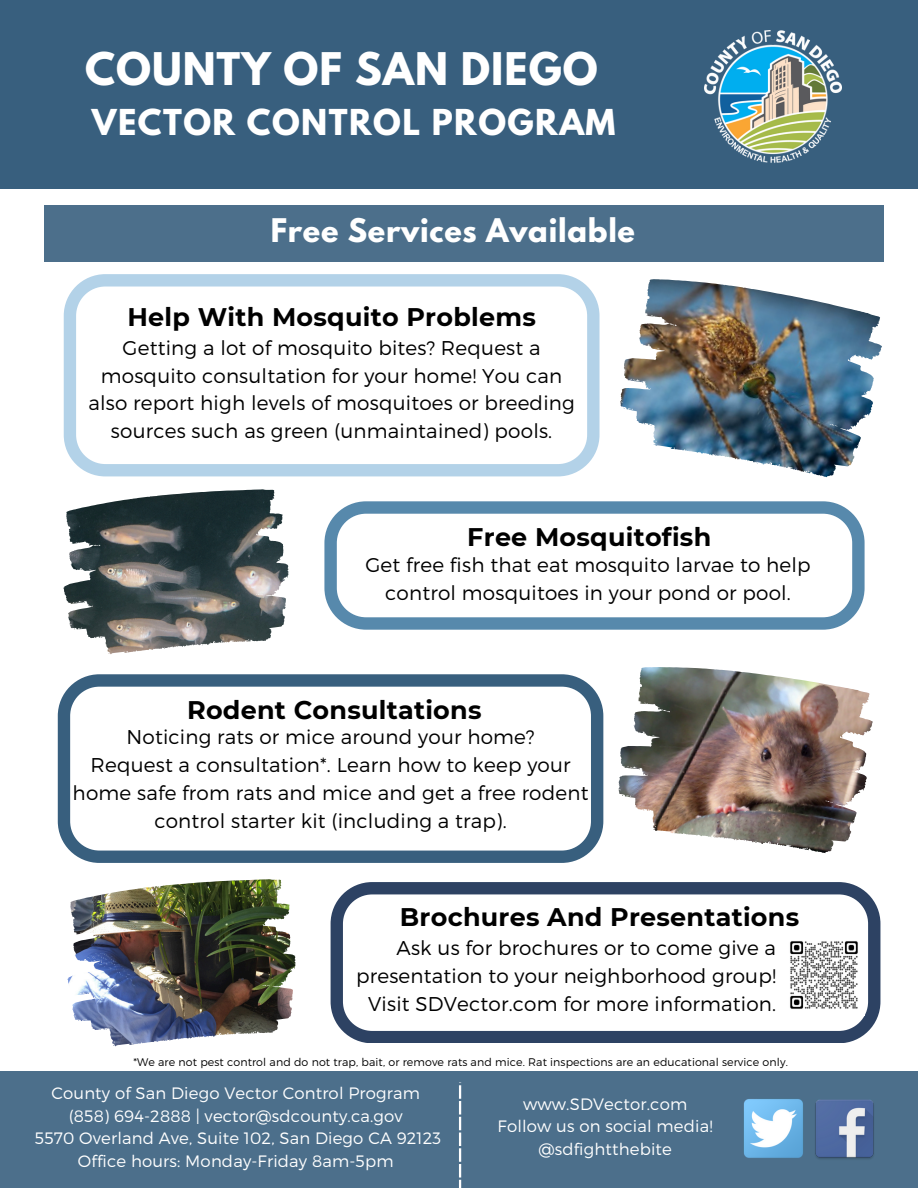
<style>
.page{position:relative;width:918px;height:1188px;background:#fff}
.page>*{position:absolute;margin:0;border:0;box-sizing:border-box;transform-origin:0 0}
.t1{font:700 39.9px "League Spartan";letter-spacing:.025em;color:#fff}
.t2{font:700 31.65px "League Spartan";letter-spacing:.045em;color:#fff}
.t3{font:700 28.8px "League Spartan";letter-spacing:.025em;color:#fff}
.t4{font:700 25.5px "Montserrat";letter-spacing:.01em;color:#000}
.t5{font:300 19.95px/27.9px "Montserrat";letter-spacing:.01em;color:#000;text-align:center}
.t6{font:300 16.5px/22.6px "Montserrat";letter-spacing:.01em;color:#fff;text-align:center}
.t7{font:300 10.95px "Montserrat";letter-spacing:.01em;color:#000}
</style>
<div class="page">
<img style="left:44px;top:261px;width:840px;height:786px">
<div style="left:0;top:1071px;width:918px;height:117px;background:#4c6f8b"></div>
<svg style="left:459px;top:1085px;width:2px;height:103px"></svg>
<div style="left:44px;top:205px;width:840px;height:56px;background:#4c6f8b"></div>
<img style="left:744px;top:1099px;width:59px;height:59px">
<img style="left:815px;top:1099px;width:59px;height:60px">
<svg style="left:64px;top:274px;width:535px;height:202px"></svg>
<svg style="left:324px;top:501px;width:540px;height:129px"></svg>
<svg style="left:58px;top:674px;width:545px;height:189px"></svg>
<svg style="left:331px;top:882px;width:549px;height:161px"></svg>
<div style="left:0;top:0;width:918px;height:189px;background:#385f7e"></div>
<img style="left:848px;top:326px;width:34px;height:81px">
<img style="left:840px;top:702px;width:33px;height:80px">
<img style="left:256px;top:498px;width:32px;height:72px">
<img style="left:263px;top:888px;width:32px;height:73px">
<img style="left:704px;top:31px;width:137px;height:132px">
<img style="left:784px;top:934px;width:81px;height:81px">
<h5 class="t1" style="left:85px;top:49px;width:514px">COUNTY OF SAN DIEGO</h5>
<h4 class="t2" style="left:92px;top:106px;width:525px">VECTOR CONTROL PROGRAM</h4>
<p class="t3" style="left:271px;top:216px;width:366px">Free Services Available</p>
<h5 class="t4" style="left:127px;top:301px;width:410px">Help With Mosquito Problems</h5>
<p class="t5" style="left:88px;top:333px;width:488px">Getting a lot of mosquito bites? Request a mosquito consultation for your home! You can also report high levels of mosquitoes or breeding sources such as green (unmaintained) pools.</p>
<p class="t4" style="left:467px;top:522px;width:246px">Free Mosquitofish</p>
<h3 class="t5" style="left:365px;top:550px;width:447px">Get free fish that eat mosquito larvae to help control mosquitoes in your pond or pool.</h3>
<h6 class="t4" style="left:187px;top:694px;width:296px">Rodent Consultations</h6>
<h6 class="t5" style="left:73px;top:722px;width:517px">Noticing rats or mice around your home?<br>Request a consultation*. Learn how to keep your home safe from rats and mice and get a free rodent control starter kit (including a trap).</h6>
<p class="t4" style="left:400px;top:902px;width:401px">Brochures And Presentations</p>
<p class="t5" style="left:356px;top:933px;width:421px;text-align:right">Ask us for brochures or to come give a presentation to your neighborhood group!<br>Visit SDVector.com for more information.</p>
<h5 class="t7" style="left:133px;top:1055px;width:656px">*We are not pest control and do not trap, bait, or remove rats and mice. Rat inspections are an educational service only.</h5>
<h4 class="t6" style="left:35px;top:1081px;width:408px">County of San Diego Vector Control Program (858) 694-2888 | vector@sdcounty.ca.gov<br>5570 Overland Ave, Suite 102, San Diego CA 92123<br>Office hours: Monday-Friday 8am-5pm</h4>
<p class="t6" style="left:498px;top:1092px;width:217px">www.SDVector.com<br>Follow us on social media! @sdfightthebite</p>
</div>
